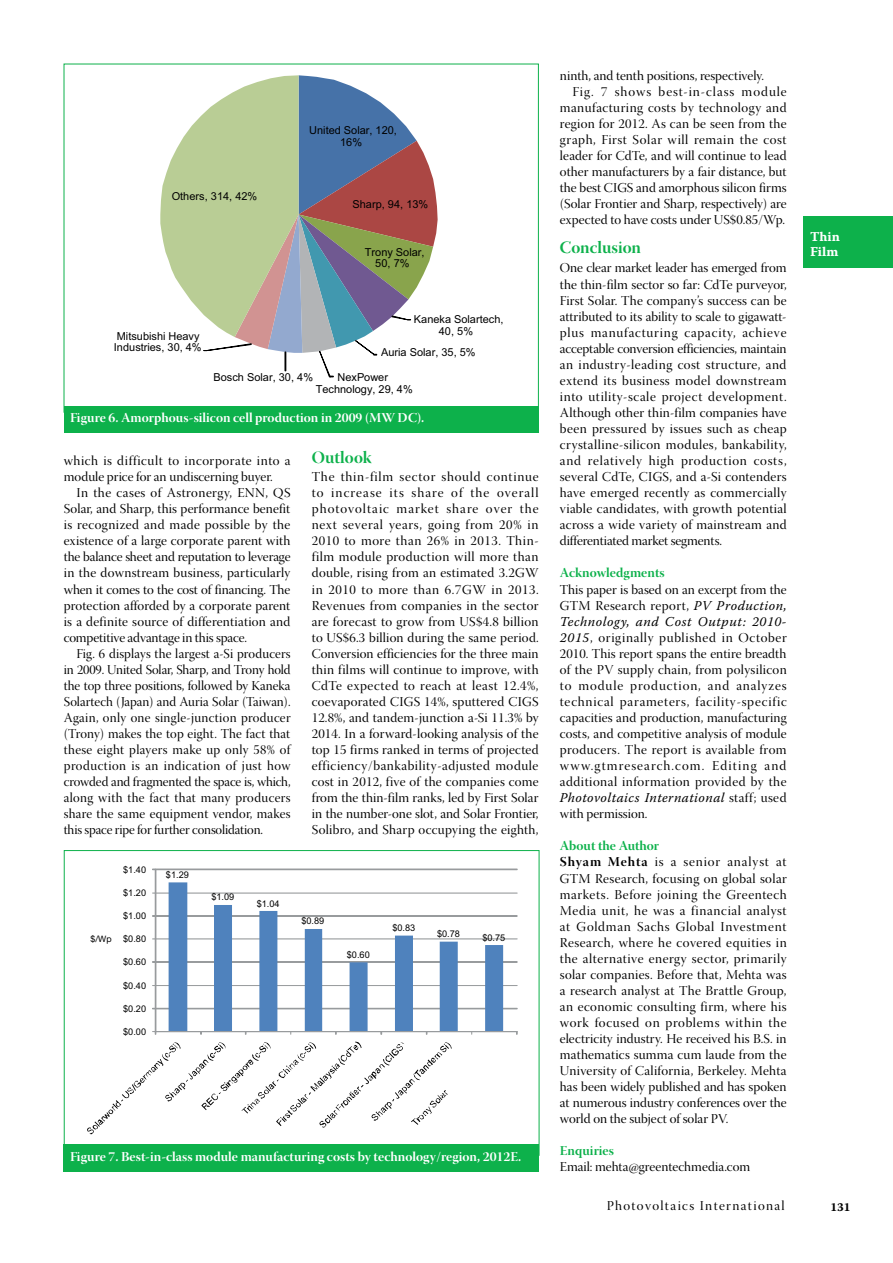
<style>
.page{position:relative;width:893px;height:1263px;background:#fff}
.page>*{position:absolute;margin:0;border:0;box-sizing:border-box;transform-origin:0 0}
.t1{font:17.25px "Warnock Pro Bold Disp";color:#0db14b}
.t2{font:13.5px/16px "Warnock Pro Disp";letter-spacing:.005em;color:#000;text-align:justify}
.t3{font:13.5px "Warnock Pro Bold Disp";color:#fff}
.t4{font:italic 13.5px "Warnock Pro";letter-spacing:.035em;color:#000}
.t5{font:13.5px "Warnock Pro Bold Disp";color:#0db14b}
.t6{font:13.5px "Warnock Pro Disp";letter-spacing:.03em;color:#000}
.t7{font:13.5px "Warnock Pro Disp";letter-spacing:.045em;color:#000}
.t8{font:13.5px "Warnock Pro Disp";letter-spacing:.07em;color:#000}
.t9{font:13.5px "Warnock Pro Disp";letter-spacing:.1em;color:#000}
.t10{font:13.5px/15px "Warnock Pro Bold Capt";color:#fff}
.t11{font:12px "Warnock Pro Bold Capt";color:#000}
.t12{font:10.95px/11.2px "Arial";color:#000;text-align:center}
.t13{font:9.15px "Arial";color:#000}
.t14{font:8.85px "Helvetica Neue LT Std";color:#000}
.s1{font-family:"Warnock Pro";font-style:italic}
.s2{font-family:"Warnock Pro Disp";font-style:normal}
.s3{font-family:"Warnock Pro Bold Disp"}
</style>
<div class="page">
<div style="left:804px;top:217px;width:89px;height:51px;background:#0db14b"></div>
<div style="left:155px;top:1008px;width:362px;height:1px;border:1px solid #989b9d"></div>
<hr style="left:155px;top:985px;width:362px;height:1px;background:#989b9d">
<div style="left:155px;top:961px;width:362px;height:2px;border:1px solid #989b9d"></div>
<hr style="left:155px;top:939px;width:362px;height:1px;background:#989b9d">
<div style="left:155px;top:915px;width:362px;height:2px;border:1px solid #989b9d"></div>
<hr style="left:155px;top:893px;width:362px;height:1px;background:#989b9d">
<div style="left:155px;top:869px;width:362px;height:1px;border:1px solid #989b9d"></div>
<svg style="left:169px;top:882px;width:334px;height:149px"></svg>
<div style="left:155px;top:869px;width:1px;height:163px;border:1px solid #989b9d"></div>
<div style="left:155px;top:1031px;width:362px;height:1px;border:1px solid #989b9d"></div>
<svg style="left:87px;top:1041px;width:365px;height:93px"></svg>
<div style="left:64px;top:1144px;width:475px;height:27px;background:#0db14b"></div>
<svg style="left:160px;top:75px;width:278px;height:302px"></svg>
<div style="left:64px;top:406px;width:475px;height:27px;background:#0db14b"></div>
<p class="t12" style="left:172px;top:190px;width:87px">Others, 314, 42%</p>
<p class="t12" style="left:309px;top:125px;width:89px">United Solar, 120,<br>16%</p>
<p class="t12" style="left:352px;top:199px;width:77px">Sharp, 94, 13%</p>
<p class="t12" style="left:365px;top:246px;width:61px">Trony Solar,<br>50, 7%</p>
<p class="t12" style="left:114px;top:330px;width:89px;text-align:left">Mitsubishi Heavy<br>Industries, 30, 4%</p>
<p class="t12" style="left:414px;top:314px;width:91px">Kaneka Solartech,<br>40, 5%</p>
<p class="t12" style="left:381px;top:347px;width:96px">Auria Solar, 35, 5%</p>
<p class="t12" style="left:316px;top:371px;width:99px;line-height:12px">NexPower<br>Technology, 29, 4%</p>
<p class="t12" style="left:213px;top:372px;width:101px">Bosch Solar, 30, 4%</p>
<p class="t3" style="left:70px;top:410px;width:356px">Figure 6. Amorphous-silicon cell production in 2009 (MW DC).</p>
<p class="t2" style="left:64px;top:454px;width:228px">which is difficult to incorporate into a module price for an undiscerning buyer.</p>
<p class="t2" style="left:64px;top:486px;width:228px;text-indent:13px">In the cases of Astronergy, ENN, QS Solar, and Sharp, this performance benefit is recognized and made possible by the existence of a large corporate parent with the balance sheet and reputation to leverage in the downstream business, particularly when it comes to the cost of financing. The protection afforded by a corporate parent is a definite source of differentiation and competitive advantage in this space.</p>
<p class="t2" style="left:64px;top:647px;width:228px;text-indent:13px">Fig. 6 displays the largest a-Si producers in 2009. United Solar, Sharp, and Trony hold the top three positions, followed by Kaneka Solartech (Japan) and Auria Solar (Taiwan).<br>Again, only one single-junction producer (Trony) makes the top eight. The fact that these eight players make up only 58% of production is an indication of just how crowded and fragmented the space is, which, along with the fact that many producers share the same equipment vendor, makes this space ripe for further consolidation.</p>
<p class="t1" style="left:312px;top:447px;width:61px">Outlook</p>
<p class="t2" style="left:312px;top:470px;width:228px">The thin-film sector should continue to increase its share of the overall photovoltaic market share over the next several years, going from 20% in 2010 to more than 26% in 2013. Thin&shy;film module production will more than double, rising from an estimated 3.2GW in 2010 to more than 6.7GW in 2013.<br>Revenues from companies in the sector are forecast to grow from US$4.8 billion to US$6.3 billion during the same period.<br>Conversion efficiencies for the three main thin films will continue to improve, with CdTe expected to reach at least 12.4%, coevaporated CIGS 14%, sputtered CIGS 12.8%, and tandem-junction a-Si 11.3% by 2014. In a forward-looking analysis of the top 15 firms ranked in terms of projected efficiency/bankability-adjusted module cost in 2012, five of the companies come from the thin-film ranks, led by First Solar in the number-one slot, and Solar Frontier, Solibro, and Sharp occupying the eighth,</p>
<p class="t14" style="left:90px;top:933px;width:23px">$/Wp</p>
<p class="t13" style="left:123px;top:864px;width:24px">$1.40</p>
<p class="t13" style="left:123px;top:887px;width:24px">$1.20</p>
<p class="t13" style="left:123px;top:910px;width:24px">$1.00</p>
<p class="t13" style="left:123px;top:933px;width:24px">$0.80</p>
<p class="t13" style="left:123px;top:956px;width:24px">$0.60</p>
<p class="t13" style="left:123px;top:979px;width:24px">$0.40</p>
<p class="t13" style="left:123px;top:1003px;width:24px">$0.20</p>
<p class="t13" style="left:123px;top:1026px;width:24px">$0.00</p>
<p class="t13" style="left:166px;top:868px;width:24px">$1.29</p>
<p class="t13" style="left:211px;top:891px;width:24px">$1.09</p>
<p class="t13" style="left:257px;top:897px;width:24px">$1.04</p>
<p class="t13" style="left:301px;top:915px;width:24px">$0.89</p>
<p class="t13" style="left:347px;top:948px;width:24px">$0.60</p>
<p class="t13" style="left:392px;top:921px;width:24px">$0.83</p>
<p class="t13" style="left:437px;top:928px;width:24px">$0.78</p>
<p class="t13" style="left:482px;top:932px;width:24px">$0.75</p>
<p class="t3" style="left:70px;top:1148px;width:453px">Figure 7. Best-in-class module manufacturing costs by technology/region, 2012E.</p>
<p class="t2" style="left:560px;top:69px;width:206px">ninth, and tenth positions, respectively.</p>
<p class="t8" style="left:573px;top:84px;width:216px">Fig. 7 shows best-in-class module</p>
<p class="t6" style="left:560px;top:100px;width:228px">manufacturing costs by technology and</p>
<p class="t2" style="left:560px;top:117px;width:228px">region for 2012. As can be seen from the</p>
<p class="t7" style="left:560px;top:132px;width:228px">graph, First Solar will remain the cost</p>
<p class="t2" style="left:560px;top:149px;width:228px">leader for CdTe, and will continue to lead</p>
<p class="t2" style="left:560px;top:165px;width:228px">other manufacturers by a fair distance, but</p>
<p class="t2" style="left:560px;top:181px;width:228px">the best CIGS and amorphous silicon firms</p>
<p class="t2" style="left:560px;top:197px;width:228px">(Solar Frontier and Sharp, respectively) are</p>
<p class="t2" style="left:560px;top:214px;width:227px">expected to have costs under US$0.85/Wp.</p>
<p class="t1" style="left:560px;top:237px;width:83px">Conclusion</p>
<p class="t2" style="left:560px;top:262px;width:228px">One clear market leader has emerged from the thin-film sector so far: CdTe purveyor, First Solar. The company’s success can be attributed to its ability to scale to gigawatt&shy;plus manufacturing capacity, achieve acceptable conversion efficiencies, maintain an industry-leading cost structure, and extend its business model downstream into utility-scale project development.<br>Although other thin-film companies have been pressured by issues such as cheap crystalline-silicon modules, bankability, and relatively high production costs, several CdTe, CIGS, and a-Si contenders have emerged recently as commercially viable candidates, with growth potential across a wide variety of mainstream and differentiated market segments.</p>
<p class="t5" style="left:560px;top:565px;width:106px">Acknowledgments</p>
<p class="t2" style="left:560px;top:583px;width:228px">This paper is based on an excerpt from the<br>GTM Research report, <span class="s1">PV Production,</span></p>
<p class="t4" style="left:560px;top:613px;width:228px">Technology, and Cost Output: 2010-</p>
<p class="t2" style="left:560px;top:631px;width:228px"><span class="s1">2015</span>, originally published in October 2010. This report spans the entire breadth of the PV supply chain, from polysilicon to module production, and analyzes technical parameters, facility-specific capacities and production, manufacturing costs, and competitive analysis of module producers. The report is available from www.gtmresearch.com. Editing and additional information provided by the</p>
<p class="t4" style="left:560px;top:790px;width:228px">Photovoltaics International <span class="s2">staff; used</span></p>
<p class="t2" style="left:560px;top:807px;width:89px">with permission.</p>
<p class="t5" style="left:560px;top:838px;width:101px">About the Author</p>
<p class="t2" style="left:560px;top:856px;width:228px"><span class="s3">Shyam Mehta</span> is a senior analyst at GTM Research, focusing on global solar markets. Before joining the Greentech Media unit, he was a financial analyst at Goldman Sachs Global Investment Research, where he covered equities in the alternative energy sector, primarily solar companies. Before that, Mehta was a research analyst at The Brattle Group, an economic consulting firm, where his work focused on problems within the electricity industry. He received his B.S. in mathematics summa cum laude from the University of California, Berkeley. Mehta has been widely published and has spoken at numerous industry conferences over the world on the subject of solar PV.</p>
<p class="t5" style="left:560px;top:1143px;width:56px">Enquiries</p>
<p class="t2" style="left:560px;top:1161px;width:192px">Email: mehta@greentechmedia.com</p>
<p class="t10" style="left:810px;top:229px;width:31px">Thin<br>Film</p>
<p class="t9" style="left:607px;top:1198px;width:180px">Photovoltaics International</p>
<p class="t11" style="left:830px;top:1200px;width:22px">131</p>
</div>
